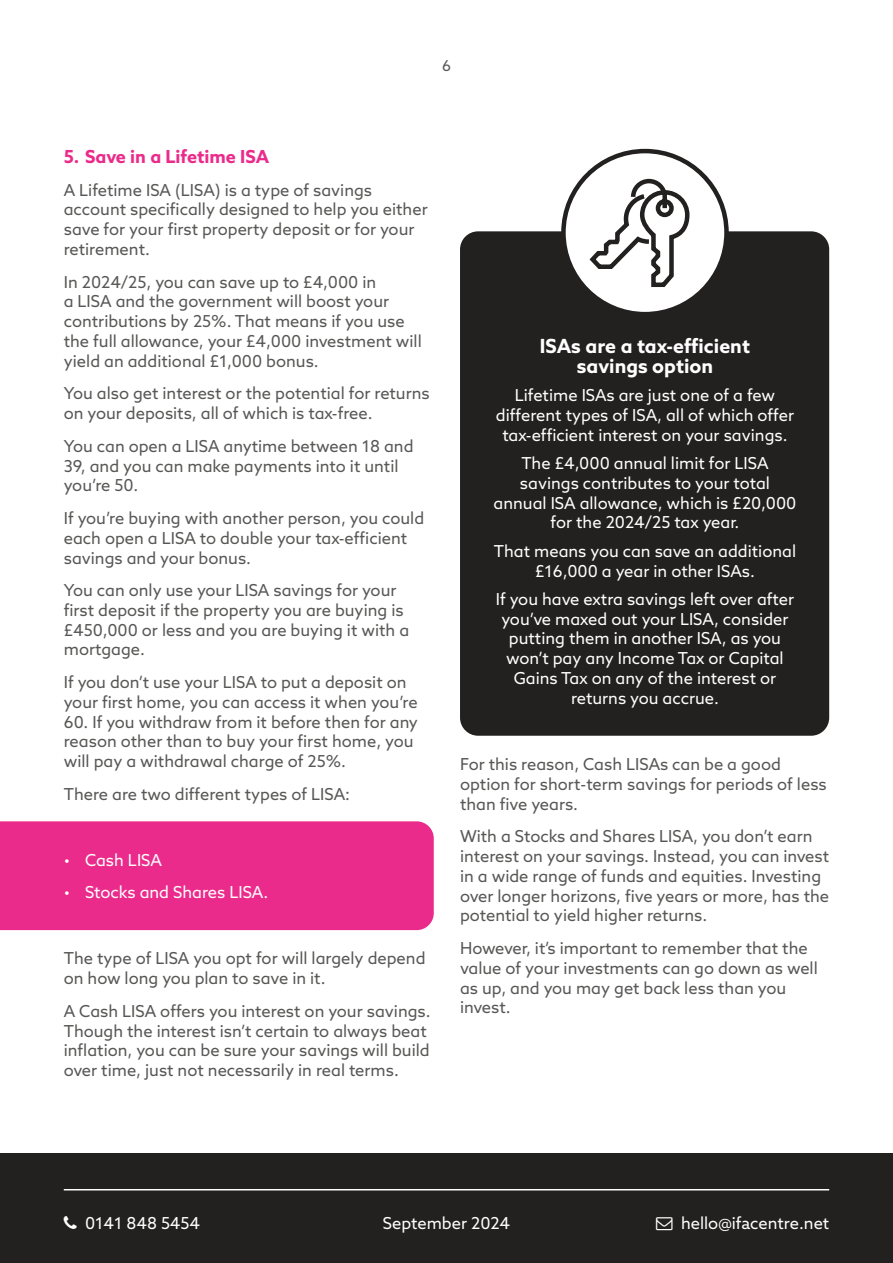
<style>
.page{position:relative;width:893px;height:1263px;background:#fff}
.page>*{position:absolute;margin:0;border:0;box-sizing:border-box;transform-origin:0 0}
.t1{font:700 19.5px/19.8px "Azo Sans";color:#fff;text-align:center}
.t2{font:700 18px "Azo Sans";color:#eb2b8b}
.t3{font:16.5px/19.8px "Azo Sans";color:#575756}
.t4{font:16.5px/19.8px "Azo Sans";color:#fff;text-align:center}
.t5{font:15px "Azo Sans";color:#575756}
</style>
<div class="page">
<div style="left:0;top:1153px;width:893px;height:110px;background:#232020"></div>
<hr style="left:64px;top:1189px;width:765px;height:1px;background:#fff">
<div style="left:460px;top:231px;width:369px;height:505px;background:#232020;border-radius:18px"></div>
<div style="left:563px;top:151px;width:163px;height:163px;background:#fff;border-radius:50%"></div>
<div style="left:561px;top:149px;width:168px;height:167px;border:4px solid #232020;border-radius:50%"></div>
<div style="left:0;top:821px;width:434px;height:109px;background:#eb2b8b"></div>
<svg style="left:586px;top:177px;width:104px;height:112px"></svg>
<p class="t5" style="left:442px;top:56px;width:10px">6</p>
<p class="t2" style="left:64px;top:145px;width:207px">5. Save in a Lifetime ISA</p>
<p class="t3" style="left:64px;top:180px;width:365px">A Lifetime ISA (LISA) is a type of savings account specifically designed to help you either save for your first property deposit or for your retirement.</p>
<p class="t3" style="left:64px;top:272px;width:360px">In 2024/25, you can save up to £4,000 in<br>a LISA and the government will boost your contributions by 25%. That means if you use the full allowance, your £4,000 investment will yield an additional £1,000 bonus.</p>
<p class="t3" style="left:64px;top:383px;width:367px">You also get interest or the potential for returns on your deposits, all of which is tax-free.</p>
<p class="t3" style="left:64px;top:436px;width:351px">You can open a LISA anytime between 18 and<br>39, and you can make payments into it until you’re 50.</p>
<p class="t3" style="left:64px;top:508px;width:362px">If you’re buying with another person, you could each open a LISA to double your tax-efficient savings and your bonus.</p>
<p class="t3" style="left:64px;top:580px;width:347px">You can only use your LISA savings for your first deposit if the property you are buying is £450,000 or less and you are buying it with a mortgage.</p>
<p class="t3" style="left:64px;top:672px;width:355px">If you don’t use your LISA to put a deposit on your first home, you can access it when you’re</p>
<p class="t3" style="left:64px;top:712px;width:356px">60. If you withdraw from it before then for any reason other than to buy your first home, you will pay a withdrawal charge of 25%.</p>
<p class="t3" style="left:64px;top:784px;width:288px">There are two different types of LISA:</p>
<p class="t4" style="left:64px;top:850px;width:100px">• Cash LISA</p>
<p class="t4" style="left:64px;top:882px;width:206px">• Stocks and Shares LISA.</p>
<p class="t3" style="left:64px;top:948px;width:363px">The type of LISA you opt for will largely depend on how long you plan to save in it.</p>
<p class="t3" style="left:64px;top:1001px;width:368px">A Cash LISA offers you interest on your savings.<br>Though the interest isn’t certain to always beat inflation, you can be sure your savings will build over time, just not necessarily in real terms.</p>
<p class="t1" style="left:540px;top:336px;width:212px">ISAs are a tax-efficient savings option</p>
<p class="t4" style="left:496px;top:385px;width:300px">Lifetime ISAs are just one of a few different types of ISA, all of which offer tax-efficient interest on your savings.</p>
<p class="t4" style="left:494px;top:453px;width:304px">The £4,000 annual limit for LISA savings contributes to your total annual ISA allowance, which is £20,000 for the 2024/25 tax year.</p>
<p class="t4" style="left:494px;top:541px;width:304px">That means you can save an additional £16,000 a year in other ISAs.</p>
<p class="t4" style="left:496px;top:589px;width:300px">If you have extra savings left over after you’ve maxed out your LISA, consider putting them in another ISA, as you won’t pay any Income Tax or Capital Gains Tax on any of the interest or returns you accrue.</p>
<p class="t3" style="left:460px;top:754px;width:368px">For this reason, Cash LISAs can be a good option for short-term savings for periods of less than five years.</p>
<p class="t3" style="left:460px;top:826px;width:371px">With a Stocks and Shares LISA, you don’t earn interest on your savings. Instead, you can invest in a wide range of funds and equities. Investing over longer horizons, five years or more, has the potential to yield higher returns.</p>
<p class="t3" style="left:460px;top:938px;width:359px">However, it’s important to remember that the value of your investments can go down as well as up, and you may get back less than you invest.</p>
<p class="t4" style="left:85px;top:1213px;width:117px">0141 848 5454</p>
<p class="t4" style="left:681px;top:1213px;width:150px">hello@ifacentre.net</p>
<p class="t4" style="left:383px;top:1213px;width:129px">September 2024</p>
</div>
